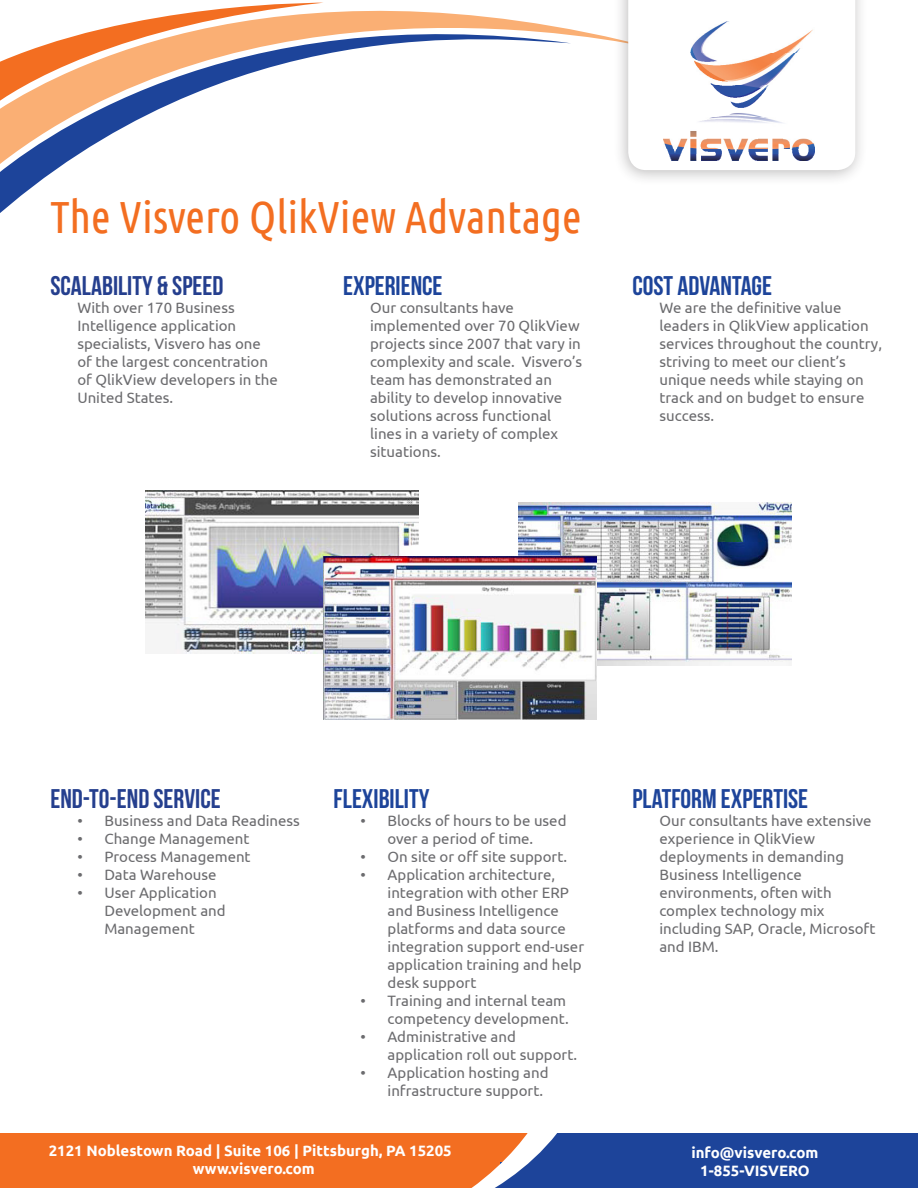
<style>
.page{position:relative;width:918px;height:1188px;background:#fff}
.page>*{position:absolute;margin:0;border:0;box-sizing:border-box;transform-origin:0 0}
.t1{font:45px "Ubuntu Condensed";color:#f36e21}
.t2{font:27px "Bebas Neue";color:#1d449a}
.t3{font:27px "Bebas Neue";color:#253f8e}
.Paragraph_1{font:15px/18px "Ubuntu";color:#6b6b6e}
.Paragraph_1-2{font:700 15px "Ubuntu";color:#fff}
</style>
<div class="page">
<svg style="left:0;top:2px;width:571px;height:211px"></svg>
<div style="left:613px;top:0;width:255px;height:186px;background:#231f20;opacity:.3"></div>
<svg style="left:628px;top:0;width:227px;height:170px"></svg>
<img style="left:664px;top:21px;width:150px;height:139px">
<div style="left:406px;top:1134px;width:512px;height:54px;background:#1d449a"></div>
<div style="left:0;top:1134px;width:498px;height:54px;background:#f36e21"></div>
<svg style="left:401px;top:1133px;width:156px;height:55px"></svg>
<img style="left:518px;top:502px;width:273px;height:164px">
<img style="left:146px;top:490px;width:273px;height:163px">
<img style="left:323px;top:557px;width:273px;height:163px">
<p class="t1" style="left:50px;top:190px;width:533px">The Visvero QlikView Advantage</p>
<p class="t3" style="left:50px;top:271px;width:175px">SCALABILITY &amp; SPEED</p>
<p class="Paragraph_1" style="left:77px;top:298px;width:202px">With over 170 Business<br>Intelligence application specialists, Visvero has one of the largest concentration of QlikView developers in the<br>United States.</p>
<p class="t2" style="left:343px;top:271px;width:101px">EXPERIENCE</p>
<p class="Paragraph_1" style="left:370px;top:298px;width:214px">Our consultants have implemented over 70 QlikView projects since 2007 that vary in complexity and scale. Visvero’s team has demonstrated an ability to develop innovative solutions across functional lines in a variety of complex situations.</p>
<p class="t2" style="left:632px;top:271px;width:141px">COST ADVANTAGE</p>
<p class="Paragraph_1" style="left:659px;top:298px;width:224px">We are the definitive value leaders in QlikView application services throughout the country, striving to meet our client’s unique needs while staying on track and on budget to ensure success.</p>
<p class="t3" style="left:50px;top:784px;width:172px">END-TO-END SERVICE</p>
<p class="Paragraph_1" style="left:77px;top:811px;width:224px">• Business and Data Readiness</p>
<p class="Paragraph_1" style="left:77px;top:829px;width:174px">• Change Management</p>
<p class="Paragraph_1" style="left:77px;top:847px;width:175px">• Process Management</p>
<p class="Paragraph_1" style="left:77px;top:865px;width:141px">• Data Warehouse</p>
<p class="Paragraph_1" style="left:104px;top:883px;width:123px;text-indent:-27px">• User Application<br>Development and<br>Management</p>
<p class="t2" style="left:334px;top:784px;width:97px">FLEXIBILITY</p>
<p class="Paragraph_1" style="left:361px;top:811px;width:207px;text-align:center">• Blocks of hours to be used over a period of time.</p>
<p class="Paragraph_1" style="left:361px;top:847px;width:208px">• On site or off site support.</p>
<p class="Paragraph_1" style="left:388px;top:865px;width:198px;text-indent:-27px">• Application architecture, integration with other ERP and Business Intelligence platforms and data source integration support end-user application training and help desk support</p>
<p class="Paragraph_1" style="left:361px;top:991px;width:210px;text-align:right">• Training and internal team competency development.</p>
<p class="Paragraph_1" style="left:388px;top:1027px;width:191px;text-indent:-27px">• Administrative and application roll out support.</p>
<p class="Paragraph_1" style="left:388px;top:1063px;width:163px;text-indent:-27px">• Application hosting and infrastructure support.</p>
<p class="Paragraph_1-2" style="left:49px;top:1142px;width:405px">2121 Noblestown Road | Suite 106 | Pittsburgh, PA 15205</p>
<p class="Paragraph_1-2" style="left:193px;top:1160px;width:123px">www.visvero.com</p>
<p class="t2" style="left:632px;top:784px;width:177px">PLATFORM EXPERTISE</p>
<p class="Paragraph_1" style="left:659px;top:811px;width:218px">Our consultants have extensive experience in QlikView deployments in demanding<br>Business Intelligence environments, often with complex technology mix including SAP, Oracle, Microsoft and IBM.</p>
<p class="Paragraph_1-2" style="left:691px;top:1144px;width:128px">info@visvero.com</p>
<p class="Paragraph_1-2" style="left:700px;top:1162px;width:111px">1-855-VISVERO</p>
</div>
